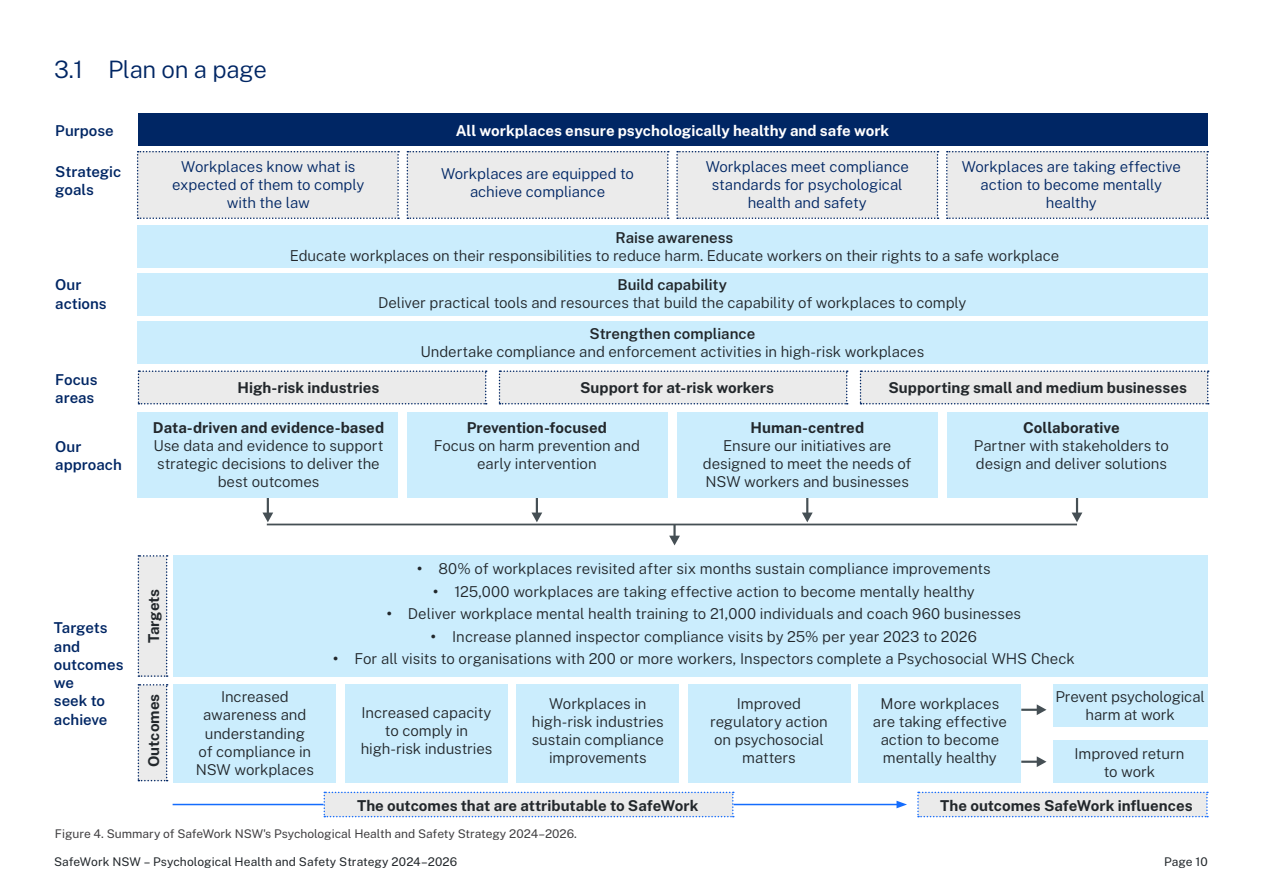
<style>
.page{position:relative;width:1263px;height:893px;background:#fff}
.page>*{position:absolute;margin:0;border:0;box-sizing:border-box;transform-origin:0 0}
.t1{font:300 24px "Public Sans";letter-spacing:-.01em;color:#002664}
.body_8pt{font:300 15px/18px "Public Sans";letter-spacing:-.005em;color:#22272b;text-align:center}
.Level_1_bullet{font:300 15px "Public Sans";color:#22272b}
.body_8pt-2{font:300 15px/18px "Public Sans";letter-spacing:-.005em;color:#002664;text-align:center}
.Body_Copy_Table{font:700 15px "Public Sans";color:#22272b}
.Body_Copy{font:600 15px/18.3px "Public Sans";color:#002664}
.body_8pt-3{font:700 15px "Public Sans";color:#22272b}
.Body_Copy-2{font:700 15px "Public Sans";color:#fff}
.body_8pt-4{font:600 15px "Public Sans";color:#22272b}
.t2{font:12px "Public Sans";color:#414042}
.t3{font:12px "Public Sans";letter-spacing:.005em;color:#22272b}
.s1{font-weight:700}
</style>
<div class="page">
<svg style="left:1071px;top:497px;width:11px;height:25px"></svg>
<svg style="left:802px;top:497px;width:11px;height:25px"></svg>
<svg style="left:531px;top:497px;width:11px;height:25px"></svg>
<svg style="left:262px;top:497px;width:11px;height:25px"></svg>
<svg style="left:669px;top:525px;width:11px;height:20px"></svg>
<svg style="left:1021px;top:704px;width:25px;height:11px"></svg>
<svg style="left:1021px;top:756px;width:25px;height:11px"></svg>
<hr style="left:267px;top:524px;width:810px;height:1px;background:#454f54">
<div style="left:137px;top:151px;width:262px;height:68px;background:#ebebeb"></div>
<div style="left:407px;top:151px;width:262px;height:68px;background:#ebebeb"></div>
<div style="left:946px;top:151px;width:262px;height:68px;background:#ebebeb"></div>
<div style="left:676px;top:151px;width:262px;height:68px;background:#ebebeb"></div>
<div style="left:138px;top:113px;width:1069px;height:32px;background:#002664"></div>
<div style="left:138px;top:412px;width:260px;height:85px;background:#cbedfd"></div>
<div style="left:173px;top:684px;width:163px;height:99px;background:#cbedfd"></div>
<div style="left:516px;top:684px;width:163px;height:99px;background:#cbedfd"></div>
<div style="left:173px;top:555px;width:1035px;height:122px;background:#cbedfd"></div>
<div style="left:345px;top:684px;width:163px;height:99px;background:#cbedfd"></div>
<div style="left:688px;top:684px;width:162px;height:99px;background:#cbedfd"></div>
<div style="left:858px;top:684px;width:163px;height:99px;background:#cbedfd"></div>
<div style="left:1053px;top:684px;width:155px;height:43px;background:#cbedfd"></div>
<div style="left:1053px;top:740px;width:155px;height:43px;background:#cbedfd"></div>
<div style="left:407px;top:412px;width:261px;height:85px;background:#cbedfd"></div>
<svg style="left:138px;top:370px;width:349px;height:34px;background:#e4e5e7"></svg>
<svg style="left:138px;top:555px;width:30px;height:122px;background:#e1e3e6"></svg>
<svg style="left:138px;top:684px;width:30px;height:97px;background:#e1e3e5"></svg>
<svg style="left:499px;top:370px;width:349px;height:34px;background:#e4e5e7"></svg>
<svg style="left:860px;top:370px;width:349px;height:34px;background:#e4e5e7"></svg>
<div style="left:947px;top:412px;width:260px;height:85px;background:#cbedfd"></div>
<div style="left:677px;top:412px;width:260px;height:85px;background:#cbedfd"></div>
<div style="left:138px;top:225px;width:1070px;height:42px;background:#cbedfd"></div>
<div style="left:138px;top:273px;width:1070px;height:42px;background:#cbedfd"></div>
<div style="left:138px;top:321px;width:1070px;height:43px;background:#cbedfd"></div>
<hr style="left:733px;top:804px;width:166px;height:1px;background:#146cfd">
<svg style="left:896px;top:801px;width:11px;height:7px"></svg>
<hr style="left:173px;top:804px;width:150px;height:1px;background:#146cfd">
<svg style="left:323px;top:792px;width:411px;height:25px;background:#e2e6eb"></svg>
<svg style="left:917px;top:792px;width:291px;height:25px;background:#e2e6eb"></svg>
<h3 class="t1" style="left:54px;top:52px;width:215px">3.1 Plan on a page</h3>
<p class="Body_Copy" style="left:55px;top:120px;width:60px">Purpose</p>
<p class="Body_Copy-2" style="left:456px;top:120px;width:435px">All workplaces ensure psychologically healthy and safe work</p>
<p class="Body_Copy" style="left:55px;top:161px;width:67px">Strategic goals</p>
<p class="body_8pt-2" style="left:172px;top:157px;width:194px">Workplaces know what is expected of them to comply with the law</p>
<p class="body_8pt-2" style="left:441px;top:164px;width:195px">Workplaces are equipped to achieve compliance</p>
<p class="body_8pt-2" style="left:706px;top:157px;width:205px">Workplaces meet compliance standards for psychological health and safety</p>
<p class="body_8pt-2" style="left:962px;top:157px;width:221px">Workplaces are taking effective action to become mentally healthy</p>
<p class="Body_Copy" style="left:55px;top:275px;width:53px">Our actions</p>
<p class="body_8pt-4" style="left:616px;top:226px;width:119px">Raise awareness</p>
<p class="body_8pt" style="left:290px;top:245px;width:771px">Educate workplaces on their responsibilities to reduce harm. Educate workers on their rights to a safe workplace</p>
<p class="body_8pt-4" style="left:618px;top:274px;width:111px">Build capability</p>
<p class="body_8pt" style="left:378px;top:293px;width:590px">Deliver practical tools and resources that build the capability of workplaces to comply</p>
<p class="body_8pt-4" style="left:589px;top:322px;width:167px">Strengthen compliance</p>
<p class="body_8pt" style="left:420px;top:341px;width:505px">Undertake compliance and enforcement activities in high-risk workplaces</p>
<p class="Body_Copy" style="left:55px;top:369px;width:44px">Focus areas</p>
<p class="Body_Copy_Table" style="left:237px;top:377px;width:143px">High-risk industries</p>
<p class="Body_Copy_Table" style="left:580px;top:377px;width:195px">Support for at-risk workers</p>
<p class="Body_Copy_Table" style="left:888px;top:377px;width:300px">Supporting small and medium businesses</p>
<p class="Body_Copy" style="left:55px;top:436px;width:68px">Our approach</p>
<p class="body_8pt-3" style="left:153px;top:416px;width:233px">Data-driven and evidence-based</p>
<p class="body_8pt" style="left:153px;top:435px;width:232px">Use data and evidence to support strategic decisions to deliver the best outcomes</p>
<p class="body_8pt-3" style="left:467px;top:416px;width:142px">Prevention-focused</p>
<p class="body_8pt" style="left:434px;top:435px;width:208px">Focus on harm prevention and early intervention</p>
<p class="body_8pt-3" style="left:750px;top:416px;width:115px">Human-centred</p>
<p class="body_8pt" style="left:703px;top:435px;width:210px">Ensure our initiatives are designed to meet the needs of<br>NSW workers and businesses</p>
<p class="body_8pt-3" style="left:1023px;top:416px;width:98px">Collaborative</p>
<p class="body_8pt" style="left:974px;top:435px;width:196px;text-align:left">Partner with stakeholders to design and deliver solutions</p>
<p class="Body_Copy" style="left:54px;top:618px;width:71px">Targets and outcomes we<br>seek to achieve</p>
<p class="Body_Copy_Table" style="left:142px;top:643px;width:56px;rotate:-90deg">Targets</p>
<p class="Body_Copy_Table" style="left:142px;top:767px;width:75px;rotate:-90deg">Outcomes</p>
<p class="body_8pt" style="left:196px;top:687px;width:120px">Increased awareness and understanding of compliance in<br>NSW workplaces</p>
<p class="Level_1_bullet" style="left:417px;top:558px;width:575px"><span class="s1">•</span> 80% of workplaces revisited after six months sustain compliance improvements</p>
<p class="Level_1_bullet" style="left:433px;top:580px;width:543px"><span class="s1">•</span> 125,000 workplaces are taking effective action to become mentally healthy</p>
<p class="Level_1_bullet" style="left:387px;top:603px;width:636px"><span class="s1">•</span> Deliver workplace mental health training to 21,000 individuals and coach 960 businesses</p>
<p class="Level_1_bullet" style="left:431px;top:625px;width:547px"><span class="s1">•</span> Increase planned inspector compliance visits by 25% per year 2023 to 2026</p>
<p class="Level_1_bullet" style="left:333px;top:648px;width:743px"><span class="s1">•</span> For all visits to organisations with 200 or more workers, Inspectors complete a Psychosocial WHS Check</p>
<p class="body_8pt" style="left:361px;top:703px;width:133px">Increased capacity to comply in high-risk industries</p>
<p class="body_8pt" style="left:532px;top:693px;width:134px">Workplaces in high-risk industries sustain compliance improvements</p>
<p class="body_8pt" style="left:710px;top:693px;width:119px">Improved regulatory action on psychosocial matters</p>
<p class="body_8pt" style="left:873px;top:693px;width:135px">More workplaces are taking effective action to become mentally healthy</p>
<p class="body_8pt" style="left:1055px;top:687px;width:151px">Prevent psychological harm at work</p>
<p class="body_8pt" style="left:1074px;top:744px;width:111px">Improved return to work</p>
<p class="Body_Copy_Table" style="left:357px;top:794px;width:343px">The outcomes that are attributable to SafeWork</p>
<p class="Body_Copy_Table" style="left:940px;top:794px;width:254px">The outcomes SafeWork influences</p>
<p class="t2" style="left:55px;top:824px;width:523px">Figure 4. Summary of SafeWork NSW's Psychological Health and Safety Strategy 2024–2026.</p>
<p class="t3" style="left:54px;top:853px;width:405px">SafeWork NSW – Psychological Health and Safety Strategy 2024–2026</p>
<p class="t3" style="left:1164px;top:853px;width:45px">Page 10</p>
</div>
